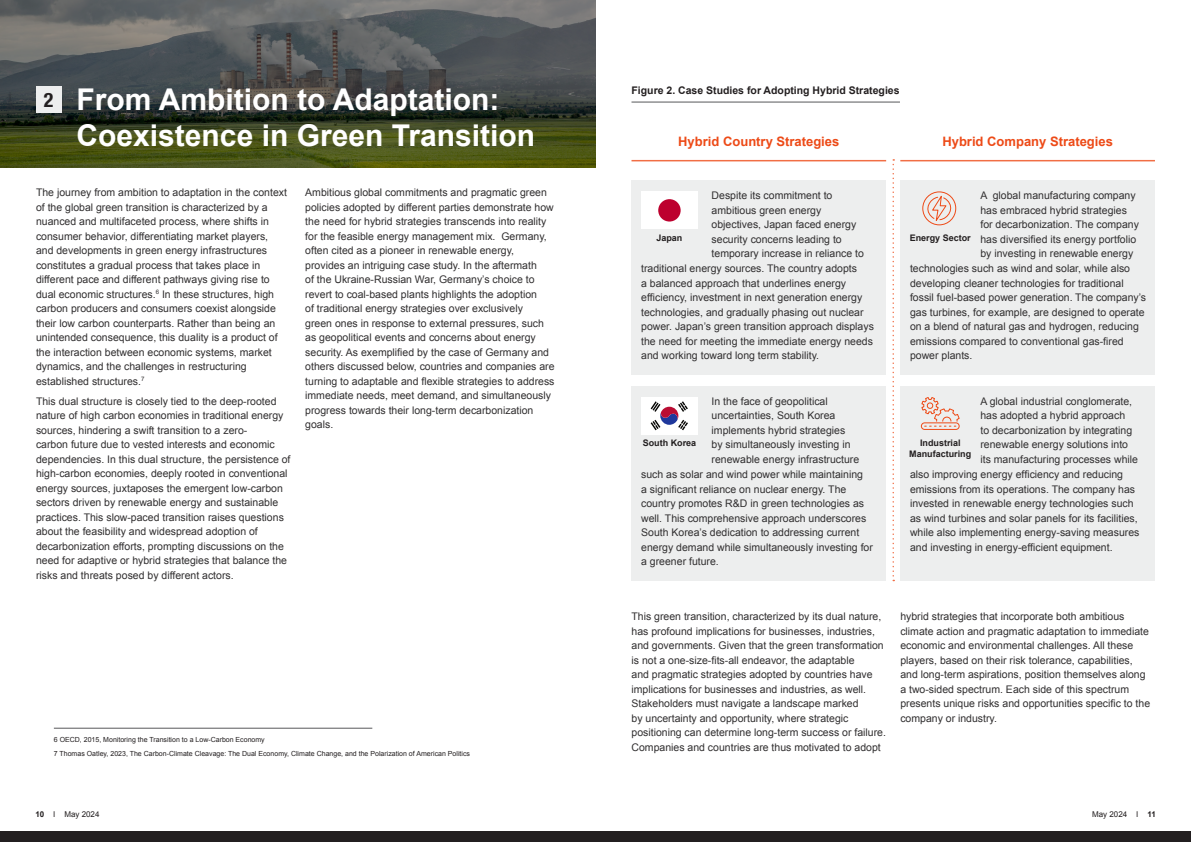
<style>
.page{position:relative;width:1191px;height:842px;background:#fff}
.page>*{position:absolute;margin:0;border:0;box-sizing:border-box;transform-origin:0 0}
.t1{font:700 30px/36px "Arial";color:#fff}
.t2{font:700 condensed 20px "Helvetica Neue";color:#231f20}
.t3{font:700 13px "Arial";color:#ed4a17}
.t4{font:10.5px/14.5px "Arial";color:#312f30}
.t5{font:700 10.5px "Arial";color:#231f20}
.t6{font:700 9px/10.8px "Arial";color:#231f20;text-align:center}
.t7{font:8px "Arial";color:#231f20}
.t8{font:7px "Arial";color:#231f20}
.s1{font-weight:700}
</style>
<div class="page">
<svg style="left:0;top:0;width:595px;height:167px;background:#4e5344"></svg>
<div style="left:0;top:831px;width:1191px;height:11px;background:#231f20"></div>
<hr style="left:54px;top:728px;width:318px;height:1px;background:#57585a">
<div style="left:631px;top:180px;width:255px;height:195px;background:#edeeee"></div>
<div style="left:631px;top:386px;width:255px;height:194px;background:#edeeee"></div>
<div style="left:900px;top:386px;width:255px;height:194px;background:#edeeee"></div>
<hr style="left:631px;top:102px;width:269px;height:1px;background:#57585a">
<hr style="left:631px;top:160px;width:255px;height:1px;background:#f16e45">
<hr style="left:900px;top:160px;width:255px;height:1px;background:#f16e45">
<div style="left:900px;top:180px;width:255px;height:195px;background:#edeeee"></div>
<div style="left:641px;top:192px;width:56px;height:37px;background:#fff"></div>
<div style="left:658px;top:199px;width:22px;height:23px;background:#bd002e;border-radius:50%"></div>
<div style="left:641px;top:397px;width:56px;height:38px;background:#fff"></div>
<svg style="left:650px;top:401px;width:38px;height:29px"></svg>
<svg style="left:922px;top:191px;width:34px;height:35px"></svg>
<svg style="left:920px;top:397px;width:40px;height:33px"></svg>
<svg style="left:892px;top:159px;width:2px;height:422px"></svg>
<div style="left:36px;top:86px;width:25px;height:27px;background:#edeeee"></div>
<p class="t2" style="left:44px;top:84px;width:11px">2</p>
<p class="t1" style="left:77px;top:82px;width:460px">From Ambition to Adaptation:<br>Coexistence in Green Transition</p>
<p class="t4" style="left:36px;top:185px;width:252px">The journey from ambition to adaptation in the context of the global green transition is characterized by a nuanced and multifaceted process, where shifts in consumer behavior, differentiating market players, and developments in green energy infrastructures constitutes a gradual process that takes place in different pace and different pathways giving rise to dual economic structures.<sup>6</sup> In these structures, high carbon producers and consumers coexist alongside their low carbon counterparts. Rather than being an unintended consequence, this duality is a product of the interaction between economic systems, market dynamics, and the challenges in restructuring established structures.<sup>7</sup></p>
<p class="t4" style="left:36px;top:394px;width:256px">This dual structure is closely tied to the deep-rooted nature of high carbon economies in traditional energy sources, hindering a swift transition to a zero-<br>carbon future due to vested interests and economic dependencies. In this dual structure, the persistence of high-carbon economies, deeply rooted in conventional energy sources, juxtaposes the emergent low-carbon sectors driven by renewable energy and sustainable practices. This slow-paced transition raises questions about the feasibility and widespread adoption of decarbonization efforts, prompting discussions on the need for adaptive or hybrid strategies that balance the risks and threats posed by different actors.</p>
<p class="t4" style="left:305px;top:185px;width:251px">Ambitious global commitments and pragmatic green policies adopted by different parties demonstrate how the need for hybrid strategies transcends into reality for the feasible energy management mix. Germany, often cited as a pioneer in renewable energy, provides an intriguing case study. In the aftermath<br>of the Ukraine-Russian War, Germany’s choice to revert to coal-based plants highlights the adoption<br>of traditional energy strategies over exclusively<br>green ones in response to external pressures, such as geopolitical events and concerns about energy security. As exemplified by the case of Germany and others discussed below, countries and companies are turning to adaptable and flexible strategies to address immediate needs, meet demand, and simultaneously progress towards their long-term decarbonization goals.</p>
<p class="t8" style="left:54px;top:735px;width:212px">6 OECD, 2015, Monitoring the Transition to a Low-Carbon Economy</p>
<p class="t8" style="left:54px;top:749px;width:418px">7 Thomas Oatley, 2023, The Carbon-Climate Cleavage: The Dual Economy, Climate Change, and the Polarization of American Politics</p>
<p class="t5" style="left:631px;top:83px;width:269px">Figure 2. Case Studies for Adopting Hybrid Strategies</p>
<p class="t3" style="left:678px;top:133px;width:163px">Hybrid Country Strategies</p>
<p class="t3" style="left:942px;top:133px;width:172px">Hybrid Company Strategies</p>
<p class="t4" style="left:711px;top:188px;width:154px">Despite its commitment to ambitious green energy objectives, Japan faced energy security concerns leading to temporary increase in reliance to</p>
<p class="t6" style="left:656px;top:233px;width:28px">Japan</p>
<p class="t6" style="left:909px;top:233px;width:63px">Energy Sector</p>
<p class="t4" style="left:980px;top:188px;width:160px">A global manufacturing company has embraced hybrid strategies for decarbonization. The company has diversified its energy portfolio by investing in renewable energy</p>
<p class="t4" style="left:641px;top:262px;width:234px">traditional energy sources. The country adopts<br>a balanced approach that underlines energy efficiency, investment in next generation energy technologies, and gradually phasing out nuclear power. Japan’s green transition approach displays the need for meeting the immediate energy needs and working toward long term stability.</p>
<p class="t4" style="left:910px;top:262px;width:238px">technologies such as wind and solar, while also developing cleaner technologies for traditional fossil fuel-based power generation. The company’s gas turbines, for example, are designed to operate on a blend of natural gas and hydrogen, reducing emissions compared to conventional gas-fired power plants.</p>
<p class="t4" style="left:711px;top:394px;width:149px">In the face of geopolitical uncertainties, South Korea implements hybrid strategies<br>by simultaneously investing in renewable energy infrastructure</p>
<p class="t6" style="left:642px;top:438px;width:55px">South Korea</p>
<p class="t6" style="left:909px;top:438px;width:64px">Industrial<br>Manufacturing</p>
<p class="t4" style="left:980px;top:394px;width:159px">A global industrial conglomerate, has adopted a hybrid approach<br>to decarbonization by integrating renewable energy solutions into its manufacturing processes while</p>
<p class="t4" style="left:641px;top:467px;width:233px">such as solar and wind power while maintaining<br>a significant reliance on nuclear energy. The country promotes R&amp;D in green technologies as well. This comprehensive approach underscores South Korea’s dedication to addressing current energy demand while simultaneously investing for a greener future.</p>
<p class="t4" style="left:910px;top:467px;width:231px">also improving energy efficiency and reducing emissions from its operations. The company has invested in renewable energy technologies such as wind turbines and solar panels for its facilities, while also implementing energy-saving measures and investing in energy-efficient equipment.</p>
<p class="t4" style="left:631px;top:609px;width:256px">This green transition, characterized by its dual nature, has profound implications for businesses, industries, and governments. Given that the green transformation is not a one-size-fits-all endeavor, the adaptable<br>and pragmatic strategies adopted by countries have implications for businesses and industries, as well.<br>Stakeholders must navigate a landscape marked<br>by uncertainty and opportunity, where strategic positioning can determine long-term success or failure.<br>Companies and countries are thus motivated to adopt</p>
<p class="t4" style="left:900px;top:609px;width:251px">hybrid strategies that incorporate both ambitious climate action and pragmatic adaptation to immediate economic and environmental challenges. All these players, based on their risk tolerance, capabilities, and long-term aspirations, position themselves along a two-sided spectrum. Each side of this spectrum presents unique risks and opportunities specific to the company or industry.</p>
<p class="t7" style="left:35px;top:809px;width:66px"><span class="s1">10</span> I May 2024</p>
<p class="t7" style="left:1092px;top:809px;width:65px">May 2024 I <span class="s1">11</span></p>
</div>
